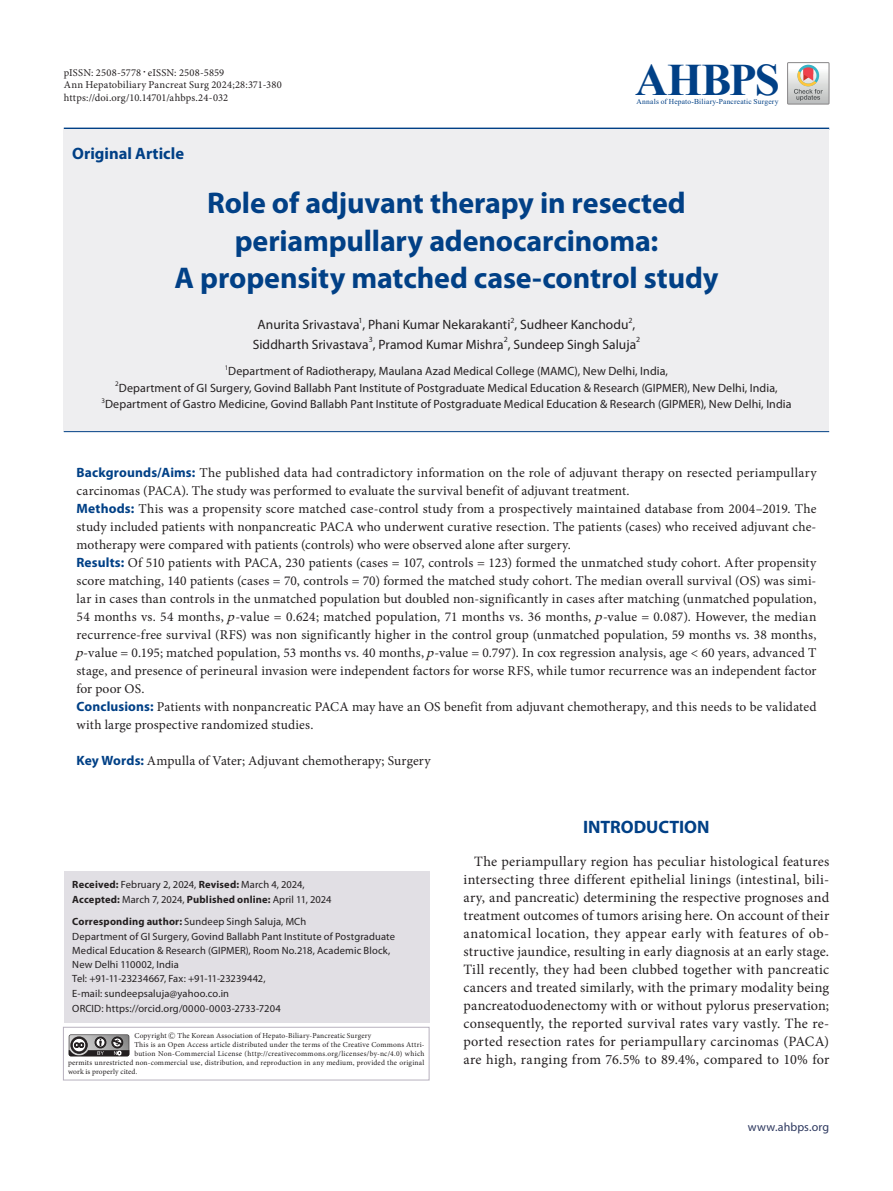
<style>
.page{position:relative;width:893px;height:1191px;background:#fff}
.page>*{position:absolute;margin:0;border:0;box-sizing:border-box;transform-origin:0 0}
.t1{font:700 45px "Times New Roman";letter-spacing:-.03em;color:#014086}
.t2{font:700 30px/37.5px "Myriad Pro";letter-spacing:-.005em;color:#014086;text-align:center}
.t3{font:700 18px "Myriad Pro";letter-spacing:-.005em;color:#014086}
.t4{font:700 16.5px "Myriad Pro";color:#014086}
.t5{font:14.25px/18px "Minion Pro";letter-spacing:.01em;color:#231f20;text-align:justify}
.t6{font:13.5px/18px "Minion Pro";letter-spacing:.01em;color:#231f20}
.t7{font:13.5px "Myriad Pro";color:#231f20}
.t8{font:12px "Myriad Pro";letter-spacing:.005em;color:#231f20}
.t9{font:12px "Myriad Pro";letter-spacing:.01em;color:#2c375e}
.t10{font:10.5px/14.7px "Myriad Pro";letter-spacing:.01em;color:#231f20}
.t11{font:10.5px/12.8px "Minion Pro";letter-spacing:.015em;color:#231f20}
.t12{font:7.8px "Myriad Pro";color:#231f20}
.t13{font:7.5px "Minion Pro";letter-spacing:.025em;color:#231f20}
.t14{font:7.5px "Times New Roman";letter-spacing:.025em;color:#014086}
.t15{font:7.05px "Myriad Pro";color:#231f20}
.s1{font-family:"Ko Pub World Batang PM"}
.s2{font-family:"Myriad Pro";font-weight:700;color:#014086}
.s3{font-style:italic}
.s4{font-weight:700}
</style>
<div class="page">
<hr style="left:64px;top:128px;width:765px;height:2px;background:#014086">
<div style="left:64px;top:129px;width:765px;height:302px;background:#eeeef0"></div>
<hr style="left:64px;top:431px;width:765px;height:1px;background:#014086">
<div style="left:787px;top:62px;width:42px;height:42px;border:1px solid #888688"></div>
<svg style="left:788px;top:63px;width:41px;height:41px"></svg>
<div style="left:64px;top:871px;width:365px;height:151px;background:#e1dfe4"></div>
<div style="left:63px;top:1026px;width:366px;height:54px;border:1px solid #b7b1be"></div>
<svg style="left:69px;top:1034px;width:60px;height:22px"></svg>
<p class="t11" style="left:64px;top:66px;width:220px">pISSN: 2508-5778<span class="s1">ㆍ</span>eISSN: 2508-5859<br>Ann Hepatobiliary Pancreat Surg 2024;28:371-380 https://doi.org/10.14701/ahbps.24-032</p>
<p class="t4" style="left:72px;top:142px;width:113px">Original Article</p>
<h1 class="t1" style="left:635px;top:47px;width:146px">AHBPS</h1>
<p class="t14" style="left:636px;top:96px;width:144px">Annals of Hepato-Biliary-Pancreatic Surgery</p>
<p class="t2" style="left:174px;top:183px;width:546px">Role of adjuvant therapy in resected periampullary adenocarcinoma:<br>A propensity matched case-control study</p>
<p class="t7" style="left:258px;top:316px;width:379px">Anurita Srivastava , Phani Kumar Nekarakanti , Sudheer Kanchodu ,</p>
<p class="t12" style="left:359px;top:315px;width:6px">1</p>
<p class="t12" style="left:510px;top:315px;width:6px">2</p>
<p class="t12" style="left:628px;top:315px;width:6px">2</p>
<p class="t7" style="left:253px;top:336px;width:385px">Siddharth Srivastava , Pramod Kumar Mishra , Sundeep Singh Saluja</p>
<p class="t12" style="left:369px;top:335px;width:6px">3</p>
<p class="t12" style="left:504px;top:335px;width:6px">2</p>
<p class="t12" style="left:636px;top:335px;width:6px">2</p>
<p class="t15" style="left:225px;top:363px;width:5px">1</p>
<p class="t8" style="left:228px;top:364px;width:441px">Department of Radiotherapy, Maulana Azad Medical College (MAMC), New Delhi, India,</p>
<p class="t15" style="left:115px;top:379px;width:5px">2</p>
<p class="t8" style="left:119px;top:380px;width:660px">Department of GI Surgery, Govind Ballabh Pant Institute of Postgraduate Medical Education &amp; Research (GIPMER), New Delhi, India,</p>
<p class="t15" style="left:101px;top:396px;width:5px">3</p>
<p class="t8" style="left:105px;top:397px;width:688px">Department of Gastro Medicine, Govind Ballabh Pant Institute of Postgraduate Medical Education &amp; Research (GIPMER), New Delhi, India</p>
<p class="t6" style="left:75px;top:463px;width:743px"><span class="s2">Backgrounds/Aims:</span> The published data had contradictory information on the role of adjuvant therapy on resected periampullary carcinomas (PACA). The study was performed to evaluate the survival benefit of adjuvant treatment.<br><span class="s2">Methods:</span> This was a propensity score matched case-control study from a prospectively maintained database from 2004–2019. The study included patients with nonpancreatic PACA who underwent curative resection. The patients (cases) who received adjuvant che&shy;motherapy were compared with patients (controls) who were observed alone after surgery.<br><span class="s2">Results:</span> Of 510 patients with PACA, 230 patients (cases = 107, controls = 123) formed the unmatched study cohort. After propensity score matching, 140 patients (cases = 70, controls = 70) formed the matched study cohort. The median overall survival (OS) was simi&shy;lar in cases than controls in the unmatched population but doubled non-significantly in cases after matching (unmatched population, 54 months vs. 54 months, <span class="s3">p</span>-value = 0.624; matched population, 71 months vs. 36 months, <span class="s3">p</span>-value = 0.087). However, the median recurrence-free survival (RFS) was non significantly higher in the control group (unmatched population, 59 months vs. 38 months, <span class="s3">p-</span>value = 0.195; matched population, 53 months vs. 40 months, <span class="s3">p</span>-value = 0.797). In cox regression analysis, age &lt; 60 years, advanced T stage, and presence of perineural invasion were independent factors for worse RFS, while tumor recurrence was an independent factor for poor OS.<br><span class="s2">Conclusions:</span> Patients with nonpancreatic PACA may have an OS benefit from adjuvant chemotherapy, and this needs to be validated with large prospective randomized studies.</p>
<p class="t6" style="left:77px;top:751px;width:355px"><span class="s2">Key Words:</span> Ampulla of Vater; Adjuvant chemotherapy; Surgery</p>
<p class="t10" style="left:72px;top:877px;width:261px"><span class="s4">Received:</span> February 2, 2024, <span class="s4">Revised:</span> March 4, 2024,<br><span class="s4">Accepted:</span> March 7, 2024, <span class="s4">Published online:</span> April 11, 2024</p>
<p class="t10" style="left:72px;top:913px;width:324px"><span class="s4">Corresponding author:</span> Sundeep Singh Saluja, MCh<br>Department of GI Surgery, Govind Ballabh Pant Institute of Postgraduate Medical Education &amp; Research (GIPMER), Room No.218, Academic Block, New Delhi 110002, India<br>Tel: +91-11-23234667, Fax: +91-11-23239442,<br>E-mail: sundeepsaluja@yahoo.co.in<br>ORCID: https://orcid.org/0000-0003-2733-7204</p>
<p class="t13" style="left:134px;top:1030px;width:238px">Copyright <span class="s1">Ⓒ</span> The Korean Association of Hepato-Biliary-Pancreatic Surgery</p>
<p class="t13" style="left:134px;top:1039px;width:292px">This is an Open Access article distributed under the terms of the Creative Commons Attri-</p>
<p class="t13" style="left:134px;top:1048px;width:292px">bution Non-Commercial License (http://creativecommons.org/licenses/by-nc/4.0) which</p>
<p class="t13" style="left:68px;top:1057px;width:358px">permits unrestricted non-commercial use, distribution, and reproduction in any medium, provided the original</p>
<p class="t13" style="left:68px;top:1066px;width:71px">work is properly cited.</p>
<p class="t3" style="left:583px;top:815px;width:128px">INTRODUCTION</p>
<p class="t5" style="left:463px;top:852px;width:367px;text-indent:11px">The periampullary region has peculiar histological features intersecting three different epithelial linings (intestinal, bili&shy;ary, and pancreatic) determining the respective prognoses and treatment outcomes of tumors arising here. On account of their anatomical location, they appear early with features of ob&shy;structive jaundice, resulting in early diagnosis at an early stage.<br>Till recently, they had been clubbed together with pancreatic cancers and treated similarly, with the primary modality being pancreatoduodenectomy with or without pylorus preservation; consequently, the reported survival rates vary vastly. The re&shy;ported resection rates for periampullary carcinomas (PACA) are high, ranging from 76.5% to 89.4%, compared to 10% for</p>
<p class="t9" style="left:748px;top:1119px;width:83px">www.ahbps.org</p>
</div>
